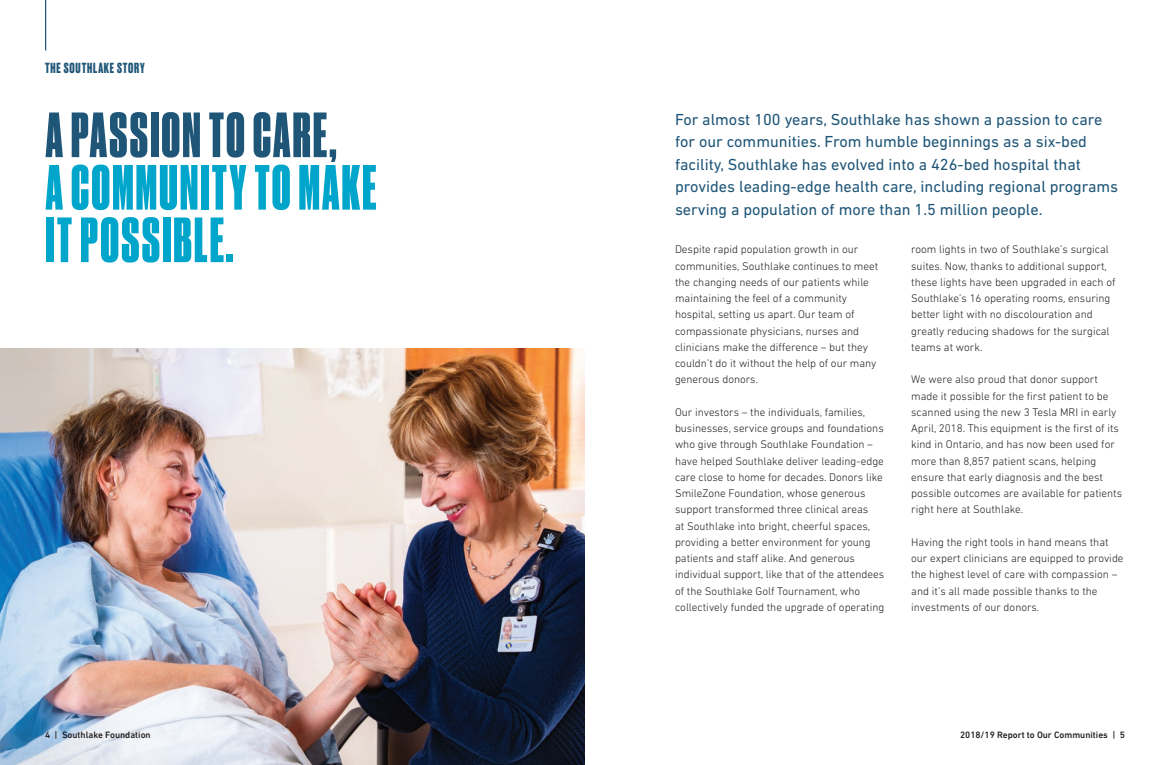
<style>
.page{position:relative;width:1170px;height:765px;background:#fff}
.page>*{position:absolute;margin:0;border:0;box-sizing:border-box;transform-origin:0 0}
.t1{font:60px/52.5px "Druk Cond Super";letter-spacing:.04em;color:#00a5cc}
.t2{font:16.25px/22.5px "DIN Next LT Pro";color:#1f5678}
.t3{font:700 13.75px "Druk";letter-spacing:.06em;color:#1f5678}
.t4{font:300 11.25px/16.2px "DIN Next LT Pro";color:#231f20}
.t5{font:500 9.38px "DIN Next LT Pro";color:#231f20}
.s1{color:#1f5678}
</style>
<div class="page">
<img style="left:0;top:349px;width:585px;height:416px">
<hr style="left:45px;top:0;width:1px;height:50px;background:#1f5678">
<p class="t3" style="left:45px;top:58px;width:101px">THE SOUTHLAKE STORY</p>
<p class="t1" style="left:46px;top:108px;width:332px"><span class="s1">A PASSION TO CARE,<br></span>A COMMUNITY TO MAKE<br>IT POSSIBLE.</p>
<p class="t2" style="left:675px;top:108px;width:445px">For almost 100 years, Southlake has shown a passion to care for our communities. From humble beginnings as a six-bed facility, Southlake has evolved into a 426-bed hospital that provides leading-edge health care, including regional programs serving a population of more than 1.5 million people.</p>
<p class="t4" style="left:675px;top:241px;width:205px">Despite rapid population growth in our communities, Southlake continues to meet the changing needs of our patients while maintaining the feel of a community hospital, setting us apart. Our team of compassionate physicians, nurses and clinicians make the difference – but they couldn’t do it without the help of our many generous donors.</p>
<p class="t4" style="left:675px;top:404px;width:211px">Our investors – the individuals, families, businesses, service groups and foundations who give through Southlake Foundation – have helped Southlake deliver leading-edge care close to home for decades. Donors like SmileZone Foundation, whose generous support transformed three clinical areas<br>at Southlake into bright, cheerful spaces, providing a better environment for young patients and staff alike. And generous individual support, like that of the attendees of the Southlake Golf Tournament, who collectively funded the upgrade of operating</p>
<p class="t4" style="left:911px;top:241px;width:206px">room lights in two of Southlake’s surgical suites. Now, thanks to additional support, these lights have been upgraded in each of Southlake’s 16 operating rooms, ensuring better light with no discolouration and greatly reducing shadows for the surgical teams at work.</p>
<p class="t4" style="left:911px;top:371px;width:212px">We were also proud that donor support made it possible for the first patient to be scanned using the new 3 Tesla MRI in early April, 2018. This equipment is the first of its kind in Ontario, and has now been used for more than 8,857 patient scans, helping ensure that early diagnosis and the best possible outcomes are available for patients right here at Southlake.</p>
<p class="t4" style="left:911px;top:534px;width:214px">Having the right tools in hand means that our expert clinicians are equipped to provide the highest level of care with compassion – and it’s all made possible thanks to the investments of our donors.</p>
<p class="t5" style="left:45px;top:730px;width:107px">4 | Southlake Foundation</p>
<p class="t5" style="left:960px;top:730px;width:166px">2018/19 Report to Our Communities | 5</p>
</div>
